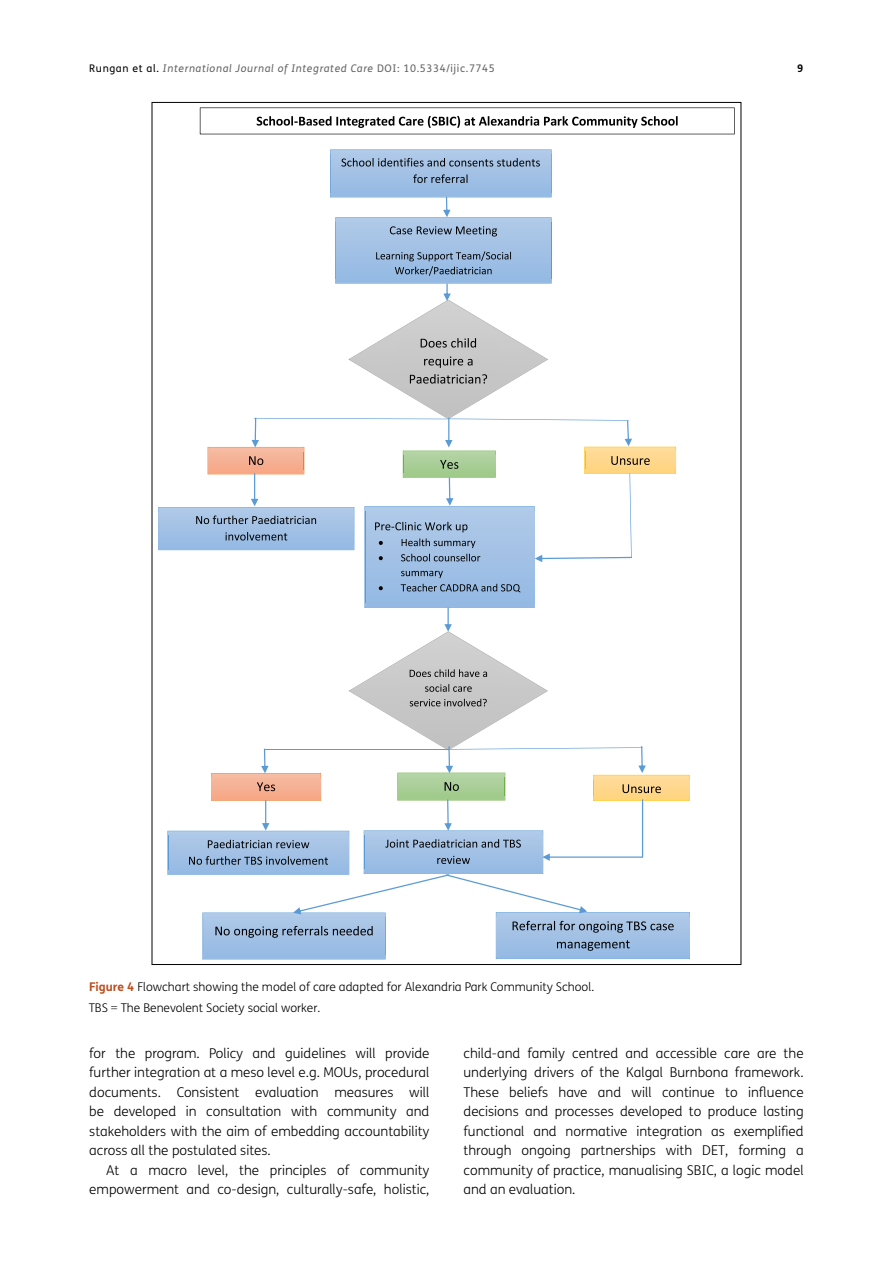
<style>
.page{position:relative;width:893px;height:1263px;background:#fff}
.page>*{position:absolute;margin:0;border:0;box-sizing:border-box;transform-origin:0 0}
.Body_Copy{font:300 13.5px/19.5px "FS Me";color:#000;text-align:justify}
.Figure_copy{font:300 12px "FS Me";color:#000}
.Figure_copy_Note{font:300 12px "FS Me";color:#000}
.t1{font:italic 10.5px "FS Me";letter-spacing:.06em;color:#646363}
.t2{font:700 10.5px "FS Me";color:#000}
.s1{font-style:normal;color:#000}
.s2{font-style:normal}
.s3{font-weight:700;color:#bd4d1d}
</style>
<div class="page">
<svg style="left:200px;top:107px;width:535px;height:27px"></svg>
<svg style="left:158px;top:149px;width:532px;height:810px"></svg>
<p class="t1" style="left:89px;top:62px;width:407px"><span class="s1">Rungan et al.</span> International Journal of Integrated Care <span class="s2">DOI: 10.5334/ijic.7745</span></p>
<p class="t2" style="left:797px;top:61px;width:8px">9</p>
<p class="Figure_copy" style="left:89px;top:980px;width:506px"><span class="s3">Figure 4</span> Flowchart showing the model of care adapted for Alexandria Park Community School.</p>
<p class="Figure_copy_Note" style="left:89px;top:1000px;width:233px">TBS = The Benevolent Society social worker.</p>
<p class="Body_Copy" style="left:89px;top:1043px;width:342px">for the program. Policy and guidelines will provide further integration at a meso level e.g. MOUs, procedural documents. Consistent evaluation measures will be developed in consultation with community and stakeholders with the aim of embedding accountability across all the postulated sites.</p>
<p class="Body_Copy" style="left:89px;top:1160px;width:342px;text-align:right">At a macro level, the principles of community empowerment and co-design, culturally-safe, holistic,</p>
<p class="Body_Copy" style="left:463px;top:1043px;width:342px">child-and family centred and accessible care are the underlying drivers of the Kalgal Burnbona framework.<br>These beliefs have and will continue to influence decisions and processes developed to produce lasting functional and normative integration as exemplified through ongoing partnerships with DET, forming a community of practice, manualising SBIC, a logic model and an evaluation.</p>
</div>
